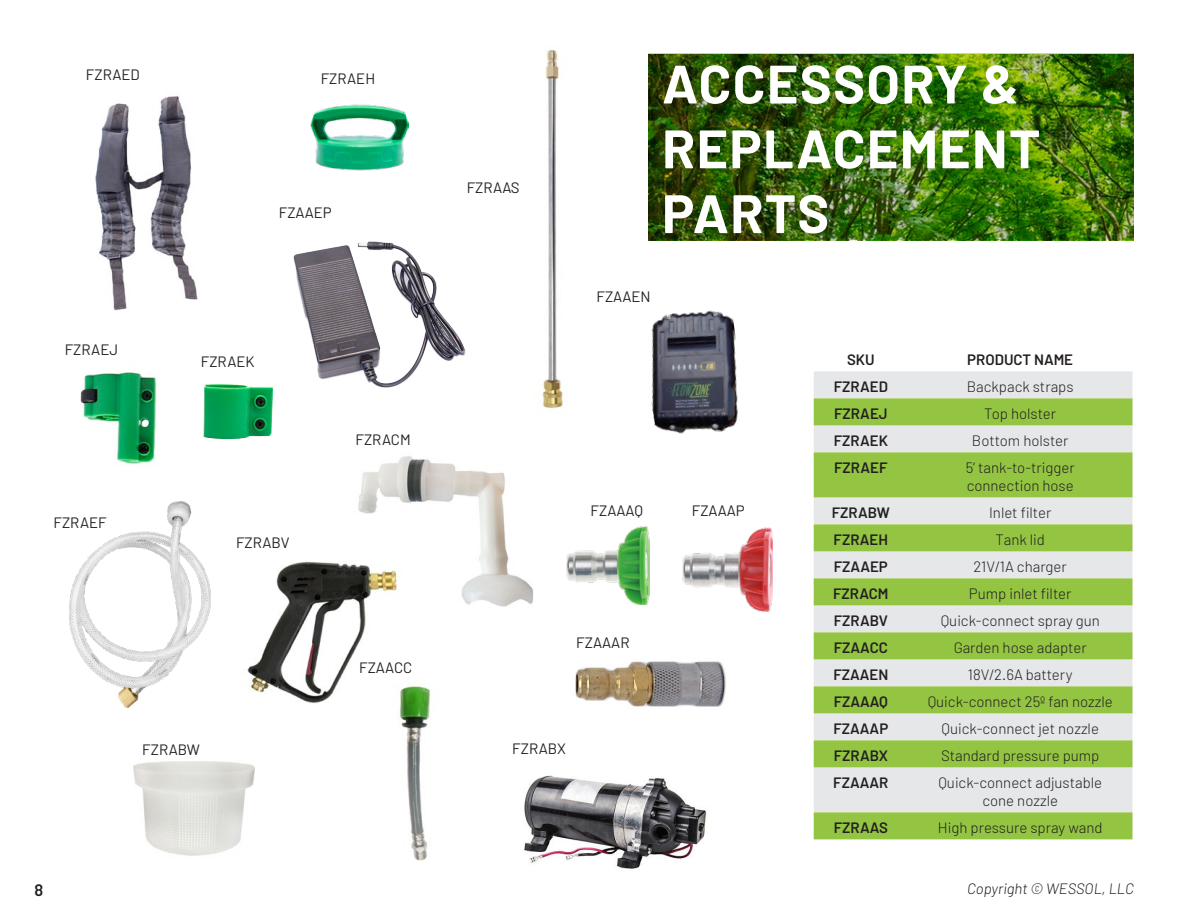
<style>
.page{position:relative;width:1188px;height:918px;background:#fff}
.page>*{position:absolute;margin:0;border:0;box-sizing:border-box;transform-origin:0 0}
.t1{font:700 54px "Barlow";letter-spacing:.025em;color:#fff}
.t2{font:600 16.5px "Barlow";color:#231f20}
.t3{font:300 15px/18px "Barlow";color:#231f20}
.t4{font:600 15px "Barlow";color:#231f20}
.t5{font:15px "Barlow";color:#231f20}
.t6{font:italic 300 15px "Barlow";color:#231f20}
</style>
<div class="page">
<img style="left:651px;top:310px;width:87px;height:124px">
<img style="left:358px;top:456px;width:176px;height:151px">
<img style="left:247px;top:542px;width:167px;height:161px">
<img style="left:648px;top:54px;width:486px;height:186px">
<img style="left:69px;top:501px;width:142px;height:207px">
<img style="left:95px;top:96px;width:103px;height:215px">
<img style="left:310px;top:105px;width:98px;height:65px">
<img style="left:294px;top:242px;width:172px;height:145px">
<img style="left:133px;top:761px;width:122px;height:95px">
<img style="left:80px;top:372px;width:77px;height:92px">
<img style="left:203px;top:384px;width:70px;height:56px">
<div style="left:814px;top:371px;width:318px;height:27px;background:#e6e7e9"></div>
<svg style="left:814px;top:398px;width:318px;height:441px;background:#bad590"></svg>
<img style="left:393px;top:676px;width:38px;height:185px">
<img style="left:524px;top:775px;width:183px;height:94px">
<img style="left:542px;top:49px;width:23px;height:360px">
<img style="left:567px;top:527px;width:82px;height:78px">
<img style="left:683px;top:528px;width:89px;height:83px">
<img style="left:575px;top:661px;width:151px;height:46px">
<p class="t5" style="left:86px;top:65px;width:55px">FZRAED</p>
<p class="t5" style="left:321px;top:69px;width:56px">FZRAEH</p>
<p class="t5" style="left:279px;top:203px;width:54px">FZAAEP</p>
<p class="t5" style="left:467px;top:179px;width:54px">FZRAAS</p>
<p class="t1" style="left:662px;top:51px;width:358px">ACCESSORY &amp;</p>
<p class="t1" style="left:662px;top:115px;width:380px">REPLACEMENT</p>
<p class="t1" style="left:662px;top:180px;width:169px">PARTS</p>
<p class="t5" style="left:597px;top:288px;width:56px">FZAAEN</p>
<p class="t5" style="left:65px;top:340px;width:55px">FZRAEJ</p>
<p class="t5" style="left:54px;top:514px;width:55px">FZRAEF</p>
<p class="t5" style="left:201px;top:353px;width:55px">FZRAEK</p>
<p class="t4" style="left:847px;top:351px;width:29px">SKU</p>
<p class="t4" style="left:967px;top:351px;width:107px">PRODUCT NAME</p>
<p class="t4" style="left:834px;top:378px;width:56px">FZRAED</p>
<p class="t3" style="left:967px;top:378px;width:108px">Backpack straps</p>
<p class="t4" style="left:834px;top:405px;width:55px">FZRAEJ</p>
<p class="t3" style="left:984px;top:405px;width:73px">Top holster</p>
<p class="t4" style="left:834px;top:432px;width:56px">FZRAEK</p>
<p class="t3" style="left:972px;top:432px;width:98px">Bottom holster</p>
<p class="t4" style="left:834px;top:459px;width:55px">FZRAEF</p>
<p class="t3" style="left:966px;top:459px;width:111px">5’ tank-to-trigger connection hose</p>
<p class="t4" style="left:832px;top:504px;width:59px">FZRABW</p>
<p class="t3" style="left:989px;top:504px;width:64px">Inlet filter</p>
<p class="t4" style="left:834px;top:531px;width:56px">FZRAEH</p>
<p class="t3" style="left:996px;top:531px;width:51px">Tank lid</p>
<p class="t4" style="left:834px;top:558px;width:55px">FZAAEP</p>
<p class="t3" style="left:974px;top:558px;width:95px">21V/1A charger</p>
<p class="t4" style="left:833px;top:585px;width:57px">FZRACM</p>
<p class="t3" style="left:969px;top:585px;width:104px">Pump inlet filter</p>
<p class="t4" style="left:834px;top:612px;width:56px">FZRABV</p>
<p class="t3" style="left:941px;top:612px;width:161px">Quick-connect spray gun</p>
<p class="t4" style="left:834px;top:639px;width:56px">FZAACC</p>
<p class="t3" style="left:954px;top:639px;width:135px">Garden hose adapter</p>
<p class="t4" style="left:833px;top:666px;width:57px">FZAAEN</p>
<p class="t3" style="left:968px;top:666px;width:106px">18V/2.6A battery</p>
<p class="t4" style="left:834px;top:693px;width:56px">FZAAAQ</p>
<p class="t3" style="left:928px;top:693px;width:187px">Quick-connect 25º fan nozzle</p>
<p class="t4" style="left:833px;top:720px;width:56px">FZAAAP</p>
<p class="t3" style="left:942px;top:720px;width:159px">Quick-connect jet nozzle</p>
<p class="t4" style="left:834px;top:747px;width:56px">FZRABX</p>
<p class="t3" style="left:941px;top:747px;width:160px">Standard pressure pump</p>
<p class="t4" style="left:833px;top:774px;width:57px">FZAAAR</p>
<p class="t3" style="left:938px;top:774px;width:165px;text-align:center">Quick-connect adjustable cone nozzle</p>
<p class="t4" style="left:834px;top:819px;width:55px">FZRAAS</p>
<p class="t3" style="left:938px;top:819px;width:166px">High pressure spray wand</p>
<p class="t5" style="left:356px;top:430px;width:57px">FZRACM</p>
<p class="t5" style="left:591px;top:502px;width:54px">FZAAAQ</p>
<p class="t5" style="left:692px;top:501px;width:54px">FZAAAP</p>
<p class="t5" style="left:236px;top:534px;width:55px">FZRABV</p>
<p class="t5" style="left:576px;top:633px;width:55px">FZAAAR</p>
<p class="t5" style="left:359px;top:658px;width:54px">FZAACC</p>
<p class="t5" style="left:512px;top:739px;width:55px">FZRABX</p>
<p class="t5" style="left:142px;top:741px;width:59px">FZRABW</p>
<p class="t2" style="left:35px;top:879px;width:10px">8</p>
<p class="t6" style="left:967px;top:879px;width:168px">Copyright © WESSOL, LLC</p>
</div>
